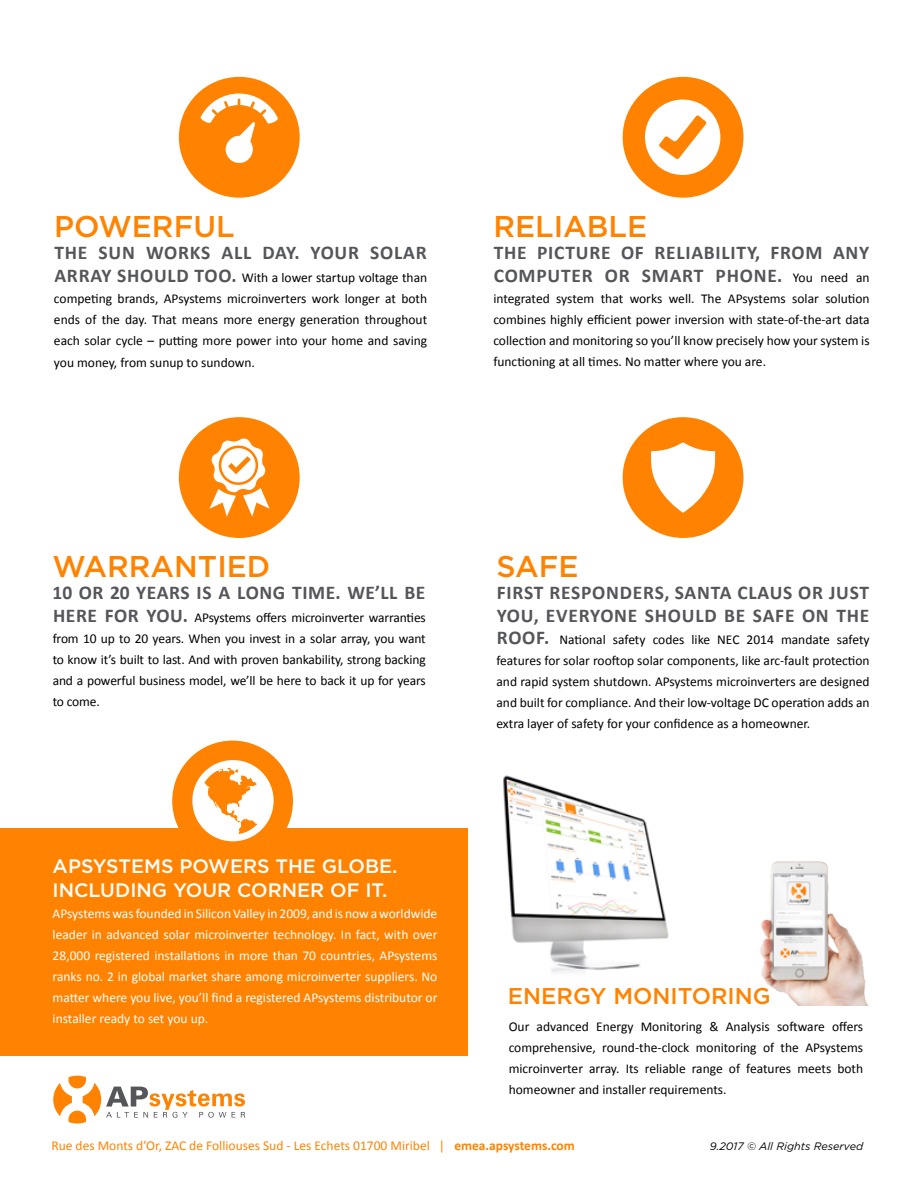
<style>
.page{position:relative;width:918px;height:1188px;background:#fff}
.page>*{position:absolute;margin:0;border:0;box-sizing:border-box;transform-origin:0 0}
.t1{font:500 30px "Gotham";color:#ff8300}
.t2{font:500 22.8px "Gotham";color:#ff8300}
.t3{font:700 19.5px/22.5px "Calibri";letter-spacing:.04em;color:#55565a}
.t4{font:500 19.5px/23.4px "Gotham";color:#fff}
.t5{font:13.5px/21px "Calibri";color:#000;text-align:justify}
.t6{font:13.5px/21px "Calibri";color:#fff;text-align:justify}
.t7{font:13.5px "Calibri";color:#ff8300}
.t8{font:italic 10.8px "Gotham";color:#000}
.s1{font-weight:700;font-size:19.5px;color:#55565a}
.s2{font-weight:400;font-size:13.5px;color:#000}
.s3{font-weight:700}
</style>
<div class="page">
<img style="left:503px;top:775px;width:166px;height:198px">
<div style="left:0;top:828px;width:468px;height:228px;background:#ff8300"></div>
<div style="left:179px;top:417px;width:121px;height:121px;background:#ff8300;border-radius:50%"></div>
<svg style="left:210px;top:438px;width:60px;height:79px"></svg>
<div style="left:623px;top:417px;width:120px;height:121px;background:#ff8300;border-radius:50%"></div>
<svg style="left:651px;top:442px;width:64px;height:71px"></svg>
<div style="left:179px;top:77px;width:121px;height:121px;background:#ff8300;border-radius:50%"></div>
<svg style="left:200px;top:94px;width:78px;height:69px"></svg>
<div style="left:623px;top:77px;width:120px;height:121px;background:#ff8300;border-radius:50%"></div>
<svg style="left:645px;top:100px;width:75px;height:75px"></svg>
<div style="left:172px;top:741px;width:121px;height:120px;background:#ff8300;border-radius:50%"></div>
<svg style="left:53px;top:1075px;width:192px;height:49px"></svg>
<img style="left:760px;top:861px;width:108px;height:144px">
<h1 class="t1" style="left:54px;top:207px;width:182px">POWERFUL</h1>
<h3 class="t3" style="left:54px;top:242px;width:374px">THE SUN WORKS ALL DAY. YOUR SOLAR</h3>
<p class="t5" style="left:54px;top:267px;width:375px"><span class="s1">ARRAY SHOULD TOO.</span> With a lower startup voltage than competing brands, APsystems microinverters work longer at both ends of the day. That means more energy generation throughout each solar cycle – putting more power into your home and saving</p>
<p class="t5" style="left:54px;top:352px;width:203px">you money, from sunup to sundown.</p>
<h1 class="t1" style="left:493px;top:207px;width:155px">RELIABLE</h1>
<h3 class="t3" style="left:494px;top:242px;width:377px">THE PICTURE OF RELIABILITY, FROM ANY<br>COMPUTER OR SMART PHONE. <span class="s2">You need an</span></h3>
<p class="t5" style="left:493px;top:288px;width:378px">integrated system that works well. The APsystems solar solution combines highly efficient power inversion with state-of-the-art data collection and monitoring so you’ll know precisely how your system is functioning at all times. No matter where you are.</p>
<h1 class="t1" style="left:53px;top:547px;width:219px">WARRANTIED</h1>
<h3 class="t3" style="left:53px;top:582px;width:374px">10 OR 20 YEARS IS A LONG TIME. WE’LL BE</h3>
<p class="t5" style="left:53px;top:607px;width:375px"><span class="s1">HERE FOR YOU.</span> APsystems offers microinverter warranties from 10 up to 20 years. When you invest in a solar array, you want to know it’s built to last. And with proven bankability, strong backing and a powerful business model, we’ll be here to back it up for years to come.</p>
<h3 class="t4" style="left:53px;top:854px;width:346px">APSYSTEMS POWERS THE GLOBE.<br>INCLUDING YOUR CORNER OF IT.</h3>
<p class="t6" style="left:53px;top:903px;width:386px">APsystems was founded in Silicon Valley in 2009, and is now a worldwide leader in advanced solar microinverter technology. In fact, with over 28,000 registered installations in more than 70 countries, APsystems ranks no. 2 in global market share among microinverter suppliers. No matter where you live, you’ll find a registered APsystems distributor or installer ready to set you up.</p>
<h1 class="t1" style="left:496px;top:547px;width:84px">SAFE</h1>
<h3 class="t3" style="left:497px;top:582px;width:374px">FIRST RESPONDERS, SANTA CLAUS OR JUST<br>YOU, EVERYONE SHOULD BE SAFE ON THE</h3>
<p class="t5" style="left:496px;top:629px;width:375px"><span class="s1">ROOF.</span> National safety codes like NEC 2014 mandate safety features for solar rooftop solar components, like arc-fault protection and rapid system shutdown. APsystems microinverters are designed and built for compliance. And their low-voltage DC operation adds an extra layer of safety for your confidence as a homeowner.</p>
<h2 class="t2" style="left:508px;top:981px;width:264px">ENERGY MONITORING</h2>
<p class="t5" style="left:509px;top:1016px;width:356px">Our advanced Energy Monitoring &amp; Analysis software offers comprehensive, round-the-clock monitoring of the APsystems microinverter array. Its reliable range of features meets both homeowner and installer requirements.</p>
<p class="t7" style="left:51px;top:1137px;width:525px">Rue des Monts d’Or, ZAC de Folliouses Sud - Les Echets 01700 Miribel | <span class="s3">emea.apsystems.com</span></p>
<p class="t8" style="left:710px;top:1139px;width:155px">9.2017 © All Rights Reserved</p>
</div>
